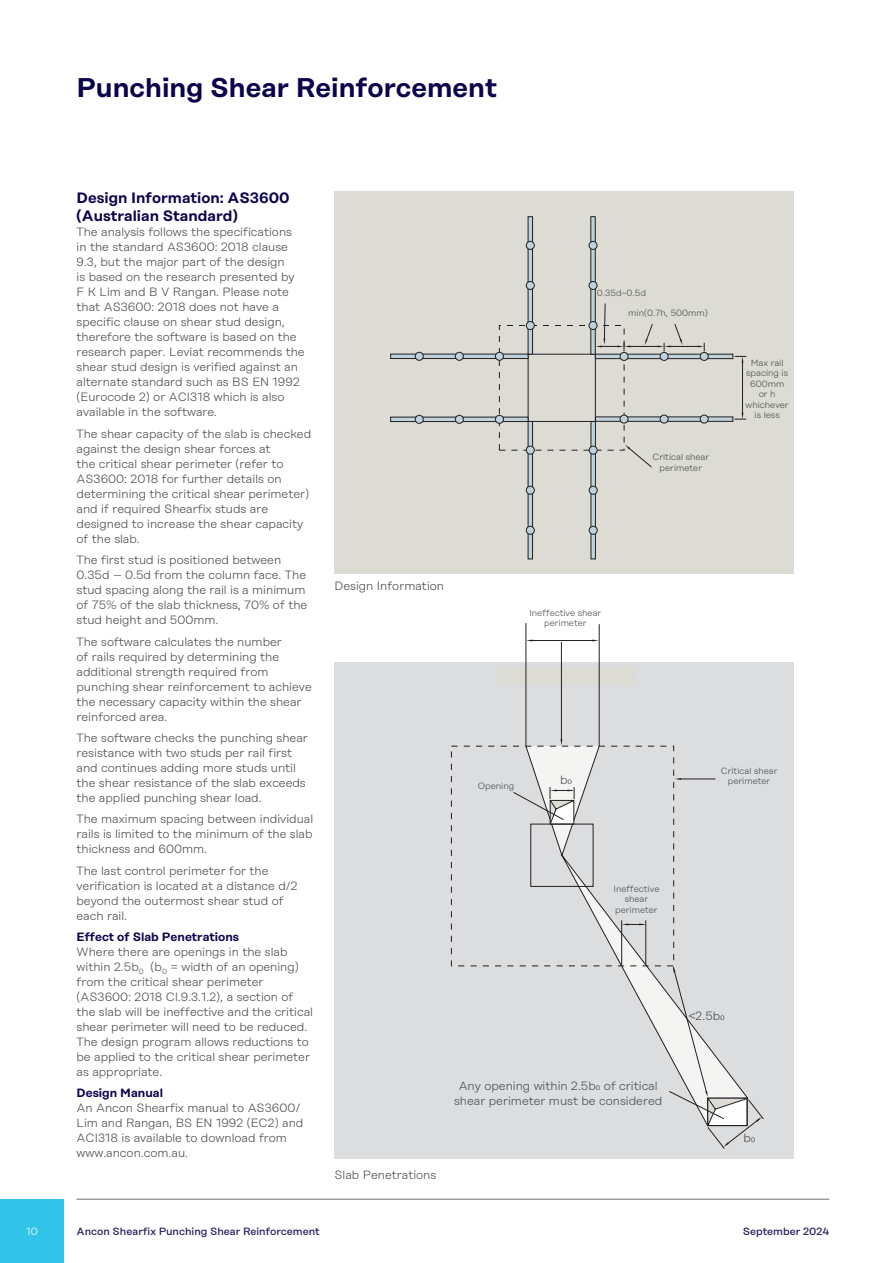
<style>
.page{position:relative;width:893px;height:1263px;background:#fff}
.page>*{position:absolute;margin:0;border:0;box-sizing:border-box;transform-origin:0 0}
.t1{font:600 27px "Rational Display";color:#0b034c}
.Heading_in_box{font:600 15px/18px "Rational Display";color:#0b034c}
.Heading_in_box-2{font:300 12px/15px "Rational Display";color:#4b4c4d}
.t2{font:500 10.5px "Rational Display";color:#27205e}
.t3{font:300 10.5px "Rational Display";color:#fff}
.Heading_in_box-3{font:300 9px/10.5px "Rational Display";color:#4b4c4d;text-align:center}
.s1{font-weight:600;color:#0b034c}
</style>
<div class="page">
<div style="left:0;top:1199px;width:64px;height:64px;background:#32c3e8"></div>
<hr style="left:77px;top:1199px;width:752px;height:1px;background:#70757a">
<div style="left:334px;top:662px;width:460px;height:497px;background:#dcdddf"></div>
<svg style="left:513px;top:792px;width:162px;height:302px"></svg>
<div style="left:497px;top:667px;width:138px;height:19px;background:#dcdcd4"></div>
<hr style="left:599px;top:624px;width:1px;height:122px;background:#231f20">
<hr style="left:530px;top:640px;width:64px;height:1px;background:#231f20">
<hr style="left:561px;top:642px;width:1px;height:98px;background:#231f20">
<hr style="left:526px;top:623px;width:1px;height:124px;background:#231f20">
<svg style="left:526px;top:739px;width:73px;height:116px"></svg>
<hr style="left:645px;top:920px;width:1px;height:45px;background:#231f20">
<hr style="left:621px;top:920px;width:1px;height:45px;background:#231f20">
<svg style="left:622px;top:923px;width:24px;height:2px"></svg>
<svg style="left:673px;top:966px;width:91px;height:183px"></svg>
<hr style="left:679px;top:779px;width:36px;height:1px;background:#231f20">
<svg style="left:675px;top:778px;width:6px;height:2px"></svg>
<div style="left:334px;top:191px;width:460px;height:383px;background:#dcdcd4"></div>
<hr style="left:595px;top:417px;width:138px;height:4px;background:#bfd2dc">
<div style="left:595px;top:417px;width:138px;height:5px;border:1px solid #231f20"></div>
<hr style="left:528px;top:421px;width:4px;height:138px;background:#bfd2dc">
<div style="left:528px;top:421px;width:5px;height:138px;border:1px solid #231f20"></div>
<div style="left:526px;top:486px;width:8px;height:8px;background:#bfd2dc;border-radius:50%"></div>
<div style="left:526px;top:486px;width:9px;height:8px;border:1px solid #231f20;border-radius:50%"></div>
<div style="left:526px;top:526px;width:8px;height:8px;background:#bfd2dc;border-radius:50%"></div>
<div style="left:526px;top:526px;width:9px;height:9px;border:1px solid #231f20;border-radius:50%"></div>
<div style="left:526px;top:446px;width:8px;height:8px;background:#bfd2dc;border-radius:50%"></div>
<div style="left:526px;top:446px;width:9px;height:8px;border:1px solid #231f20;border-radius:50%"></div>
<div style="left:391px;top:417px;width:137px;height:5px;background:#bfd2dc"></div>
<div style="left:390px;top:417px;width:138px;height:5px;border:1px solid #231f20"></div>
<div style="left:455px;top:415px;width:8px;height:8px;background:#bfd2dc;border-radius:50%"></div>
<div style="left:455px;top:415px;width:9px;height:9px;border:1px solid #231f20;border-radius:50%"></div>
<div style="left:415px;top:415px;width:8px;height:8px;background:#bfd2dc;border-radius:50%"></div>
<div style="left:415px;top:415px;width:9px;height:9px;border:1px solid #231f20;border-radius:50%"></div>
<div style="left:495px;top:415px;width:8px;height:8px;background:#bfd2dc;border-radius:50%"></div>
<div style="left:495px;top:415px;width:9px;height:9px;border:1px solid #231f20;border-radius:50%"></div>
<hr style="left:742px;top:360px;width:1px;height:53px;background:#231f20">
<svg style="left:735px;top:356px;width:11px;height:7px"></svg>
<svg style="left:734px;top:412px;width:12px;height:8px"></svg>
<svg style="left:625px;top:445px;width:27px;height:22px"></svg>
<hr style="left:528px;top:217px;width:4px;height:137px;background:#bfd2dc">
<div style="left:528px;top:216px;width:5px;height:138px;border:1px solid #231f20"></div>
<div style="left:526px;top:281px;width:8px;height:8px;background:#bfd2dc;border-radius:50%"></div>
<div style="left:526px;top:281px;width:9px;height:9px;border:1px solid #231f20;border-radius:50%"></div>
<div style="left:526px;top:321px;width:9px;height:9px;border:1px solid #231f20;border-radius:50%"></div>
<div style="left:526px;top:241px;width:8px;height:8px;background:#bfd2dc;border-radius:50%"></div>
<div style="left:526px;top:241px;width:9px;height:9px;border:1px solid #231f20;border-radius:50%"></div>
<hr style="left:591px;top:217px;width:4px;height:137px;background:#bfd2dc">
<div style="left:590px;top:216px;width:6px;height:138px;border:1px solid #231f20"></div>
<div style="left:589px;top:281px;width:8px;height:8px;background:#bfd2dc;border-radius:50%"></div>
<div style="left:589px;top:281px;width:8px;height:9px;border:1px solid #231f20;border-radius:50%"></div>
<div style="left:589px;top:241px;width:8px;height:8px;background:#bfd2dc;border-radius:50%"></div>
<div style="left:589px;top:241px;width:8px;height:9px;border:1px solid #231f20;border-radius:50%"></div>
<div style="left:595px;top:354px;width:138px;height:5px;background:#bfd2dc"></div>
<div style="left:595px;top:354px;width:138px;height:5px;border:1px solid #231f20"></div>
<hr style="left:391px;top:354px;width:137px;height:4px;background:#bfd2dc">
<div style="left:390px;top:354px;width:138px;height:5px;border:1px solid #231f20"></div>
<div style="left:455px;top:352px;width:8px;height:8px;background:#bfd2dc;border-radius:50%"></div>
<div style="left:455px;top:352px;width:9px;height:9px;border:1px solid #231f20;border-radius:50%"></div>
<div style="left:415px;top:352px;width:8px;height:8px;background:#bfd2dc;border-radius:50%"></div>
<div style="left:415px;top:352px;width:9px;height:9px;border:1px solid #231f20;border-radius:50%"></div>
<div style="left:495px;top:352px;width:8px;height:8px;background:#bfd2dc;border-radius:50%"></div>
<div style="left:495px;top:352px;width:9px;height:9px;border:1px solid #231f20;border-radius:50%"></div>
<hr style="left:591px;top:421px;width:4px;height:138px;background:#bfd2dc">
<div style="left:591px;top:421px;width:5px;height:138px;border:1px solid #231f20"></div>
<div style="left:589px;top:486px;width:8px;height:8px;background:#bfd2dc;border-radius:50%"></div>
<div style="left:589px;top:486px;width:8px;height:8px;border:1px solid #231f20;border-radius:50%"></div>
<div style="left:589px;top:526px;width:8px;height:8px;background:#bfd2dc;border-radius:50%"></div>
<div style="left:589px;top:526px;width:8px;height:9px;border:1px solid #231f20;border-radius:50%"></div>
<div style="left:589px;top:446px;width:8px;height:8px;background:#bfd2dc;border-radius:50%"></div>
<div style="left:589px;top:446px;width:8px;height:8px;border:1px solid #231f20;border-radius:50%"></div>
<svg style="left:527px;top:303px;width:182px;height:121px"></svg>
<h1 class="t1" style="left:77px;top:72px;width:422px">Punching Shear Reinforcement</h1>
<p class="Heading_in_box" style="left:77px;top:189px;width:215px">Design Information: AS3600 (Australian Standard)</p>
<p class="Heading_in_box-2" style="left:77px;top:225px;width:230px">The analysis follows the specifications in the standard AS3600: 2018 clause 9.3, but the major part of the design<br>is based on the research presented by F K Lim and B V Rangan. Please note that AS3600: 2018 does not have a specific clause on shear stud design, therefore the software is based on the research paper. Leviat recommends the shear stud design is verified against an alternate standard such as BS EN 1992 (Eurocode 2) or ACI318 which is also available in the software.</p>
<p class="Heading_in_box-2" style="left:77px;top:426px;width:236px">The shear capacity of the slab is checked against the design shear forces at<br>the critical shear perimeter (refer to AS3600: 2018 for further details on determining the critical shear perimeter) and if required Shearfix studs are designed to increase the shear capacity of the slab.</p>
<p class="Heading_in_box-2" style="left:77px;top:552px;width:232px">The first stud is positioned between 0.35d – 0.5d from the column face. The stud spacing along the rail is a minimum of 75% of the slab thickness, 70% of the stud height and 500mm.</p>
<p class="Heading_in_box-2" style="left:77px;top:634px;width:237px">The software calculates the number<br>of rails required by determining the additional strength required from punching shear reinforcement to achieve the necessary capacity within the shear reinforced area.</p>
<p class="Heading_in_box-2" style="left:77px;top:730px;width:233px">The software checks the punching shear resistance with two studs per rail first and continues adding more studs until the shear resistance of the slab exceeds the applied punching shear load.</p>
<p class="Heading_in_box-2" style="left:77px;top:812px;width:238px;text-align:justify">The maximum spacing between individual rails is limited to the minimum of the slab thickness and 600mm.</p>
<p class="Heading_in_box-2" style="left:77px;top:863px;width:223px">The last control perimeter for the verification is located at a distance d/2 beyond the outermost shear stud of each rail.</p>
<p class="Heading_in_box-2" style="left:77px;top:929px;width:238px"><span class="s1">Effect of Slab Penetrations<br></span>Where there are openings in the slab within 2.5b<sub>0</sub> (b<sub>0</sub> = width of an opening) from the critical shear perimeter (AS3600: 2018 Cl.9.3.1.2), a section of the slab will be ineffective and the critical shear perimeter will need to be reduced.<br>The design program allows reductions to be applied to the critical shear perimeter as appropriate.</p>
<p class="Heading_in_box-2" style="left:77px;top:1086px;width:228px"><span class="s1">Design Manual<br></span>An Ancon Shearfix manual to AS3600/<br>Lim and Rangan, BS EN 1992 (EC2) and<br>ACI318 is available to download from www.ancon.com.au.</p>
<p class="Heading_in_box-2" style="left:334px;top:579px;width:111px">Design Information</p>
<p class="Heading_in_box-3" style="left:597px;top:288px;width:51px">0.35d~0.5d</p>
<p class="Heading_in_box-3" style="left:628px;top:308px;width:81px">min(0.7h, 500mm)</p>
<p class="Heading_in_box-3" style="left:652px;top:452px;width:58px">Critical shear perimeter</p>
<p class="Heading_in_box-3" style="left:746px;top:358px;width:45px">Max rail spacing is<br>600mm or h whichever is less</p>
<p class="Heading_in_box-3" style="left:529px;top:607px;width:73px">Ineffective shear perimeter</p>
<p class="Heading_in_box-3" style="left:478px;top:781px;width:38px">Opening</p>
<p class="Heading_in_box-2" style="left:560px;top:773px;width:14px">b0</p>
<p class="Heading_in_box-3" style="left:613px;top:883px;width:47px">Ineffective shear perimeter</p>
<p class="Heading_in_box-3" style="left:721px;top:765px;width:58px">Critical shear perimeter</p>
<p class="Heading_in_box-2" style="left:454px;top:1079px;width:210px;text-align:center">Any opening within 2.5b0 of critical shear perimeter must be considered</p>
<p class="Heading_in_box-2" style="left:334px;top:1167px;width:103px">Slab Penetrations</p>
<p class="Heading_in_box-2" style="left:688px;top:1008px;width:38px">&lt;2.5b0</p>
<p class="Heading_in_box-2" style="left:743px;top:1130px;width:14px">b0</p>
<p class="t3" style="left:26px;top:1226px;width:13px">10</p>
<p class="t2" style="left:77px;top:1225px;width:245px">Ancon Shearfix Punching Shear Reinforcement</p>
<p class="t2" style="left:743px;top:1225px;width:88px">September 2024</p>
</div>
